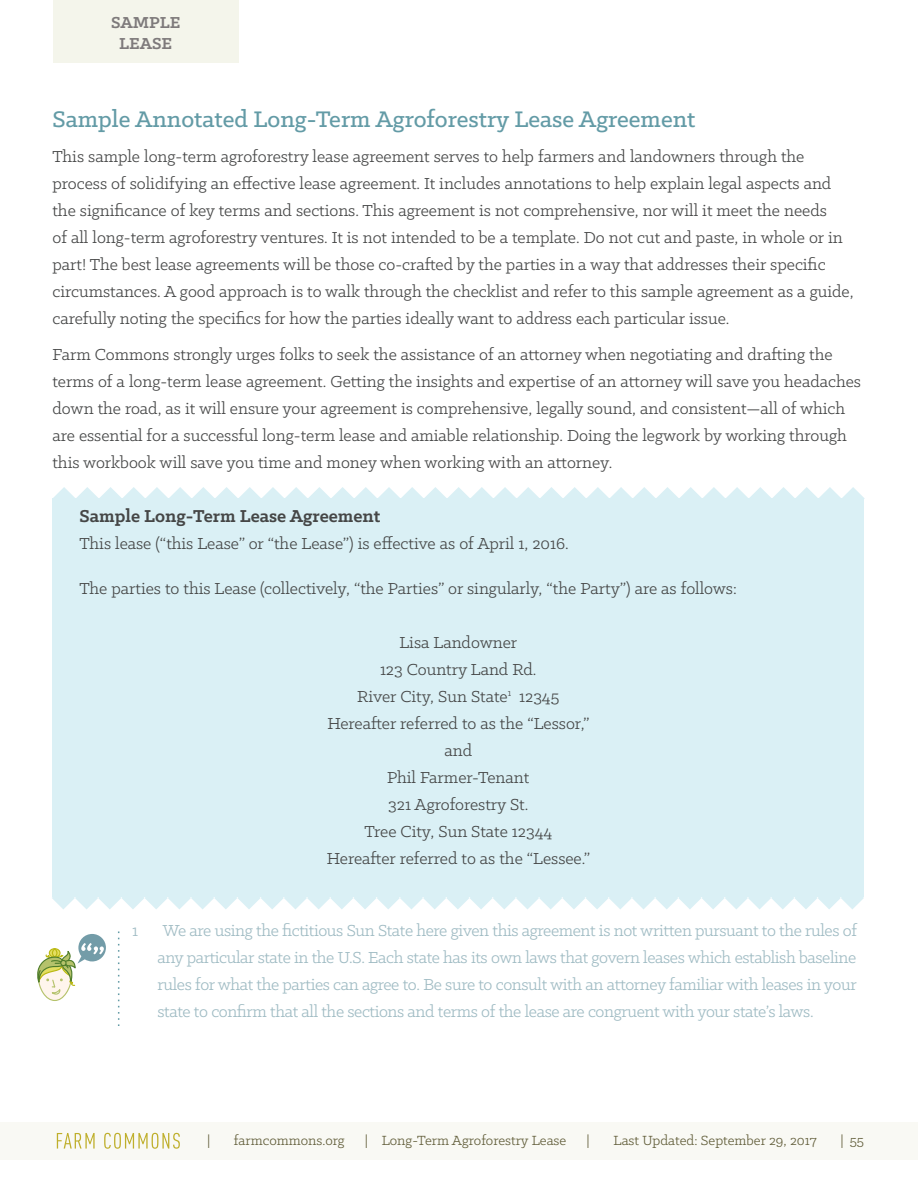
<style>
.page{position:relative;width:918px;height:1188px;background:#fff}
.page>*{position:absolute;margin:0;border:0;box-sizing:border-box;transform-origin:0 0}
.Subheading{font:500 25.5px "Klinic Slab";color:#639ba6}
.Subheading_x2{font:700 19.5px "Klinic Slab";color:#454646}
.Body_Copy{font:18px/27px "Klinic Slab";color:#454646}
.FOOTNOTE{font:18px/27px "Klinic Slab";letter-spacing:-.02em;color:#9fbbc3;text-align:justify}
.Body_COpy_blue_box{font:18px "Klinic Slab";color:#454646}
.SECTION{font:700 18px "Klinic Slab";color:#7e7a7b}
.t1{font:15px "Klinic Slab";color:#615d39}
</style>
<div class="page">
<div style="left:0;top:1122px;width:918px;height:37px;background:#f9f9f4"></div>
<div style="left:53px;top:1px;width:185px;height:62px;background:#f4f5eb"></div>
<svg style="left:57px;top:1133px;width:38px;height:16px"></svg>
<svg style="left:104px;top:1133px;width:76px;height:16px"></svg>
<div style="left:52px;top:499px;width:812px;height:398px;background:#daf0f5"></div>
<svg style="left:53px;top:487px;width:812px;height:12px"></svg>
<svg style="left:52px;top:897px;width:812px;height:12px"></svg>
<svg style="left:118px;top:932px;width:1px;height:94px"></svg>
<svg style="left:37px;top:934px;width:69px;height:67px"></svg>
<p class="SECTION" style="left:111px;top:11px;width:71px">SAMPLE</p>
<p class="SECTION" style="left:119px;top:32px;width:55px">LEASE</p>
<p class="Subheading" style="left:52px;top:103px;width:644px">Sample Annotated Long-Term Agroforestry Lease Agreement</p>
<p class="Body_Copy" style="left:52px;top:142px;width:803px">This sample long-term agroforestry lease agreement serves to help farmers and landowners through the process of solidifying an effective lease agreement. It includes annotations to help explain legal aspects and the significance of key terms and sections. This agreement is not comprehensive, nor will it meet the needs<br>of all long-term agroforestry ventures. It is not intended to be a template. Do not cut and paste, in whole or in part! The best lease agreements will be those co-crafted by the parties in a way that addresses their specific circumstances. A good approach is to walk through the checklist and refer to this sample agreement as a guide, carefully noting the specifics for how the parties ideally want to address each particular issue.</p>
<p class="Body_Copy" style="left:52px;top:340px;width:810px">Farm Commons strongly urges folks to seek the assistance of an attorney when negotiating and drafting the terms of a long-term lease agreement. Getting the insights and expertise of an attorney will save you headaches down the road, as it will ensure your agreement is comprehensive, legally sound, and consistent—all of which are essential for a successful long-term lease and amiable relationship. Doing the legwork by working through this workbook will save you time and money when working with an attorney.</p>
<p class="Subheading_x2" style="left:80px;top:503px;width:303px">Sample Long-Term Lease Agreement</p>
<p class="Body_COpy_blue_box" style="left:80px;top:532px;width:491px">This lease (“this Lease” or “the Lease”) is effective as of April 1, 2016.</p>
<p class="Body_COpy_blue_box" style="left:80px;top:577px;width:659px">The parties to this Lease (collectively, “the Parties” or singularly, “the Party”) are as follows:</p>
<p class="Body_Copy" style="left:399px;top:628px;width:119px">Lisa Landowner</p>
<p class="Body_Copy" style="left:380px;top:655px;width:158px">123 Country Land Rd.</p>
<p class="Body_Copy" style="left:357px;top:682px;width:204px">River City, Sun State<sup>1</sup> 12345</p>
<p class="Body_Copy" style="left:327px;top:709px;width:264px">Hereafter referred to as the “Lessor,”</p>
<p class="Body_Copy" style="left:444px;top:736px;width:29px">and</p>
<p class="Body_Copy" style="left:387px;top:763px;width:144px">Phil Farmer-Tenant</p>
<p class="Body_Copy" style="left:388px;top:790px;width:142px">321 Agroforestry St.</p>
<p class="Body_Copy" style="left:364px;top:817px;width:189px">Tree City, Sun State 12344</p>
<p class="Body_Copy" style="left:327px;top:844px;width:265px">Hereafter referred to as the “Lessee.”</p>
<p class="FOOTNOTE" style="left:132px;top:916px;width:7px">1</p>
<p class="FOOTNOTE" style="left:158px;top:916px;width:701px">We are using the fictitious Sun State here given this agreement is not written pursuant to the rules of any particular state in the U.S. Each state has its own laws that govern leases which establish baseline rules for what the parties can agree to. Be sure to consult with an attorney familiar with leases in your state to confirm that all the sections and terms of the lease are congruent with your state’s laws.</p>
<p class="t1" style="left:207px;top:1131px;width:5px">|</p>
<p class="t1" style="left:234px;top:1131px;width:112px">farmcommons.org</p>
<p class="t1" style="left:365px;top:1131px;width:203px">| Long-Term Agroforestry Lease</p>
<p class="t1" style="left:587px;top:1131px;width:5px">|</p>
<p class="t1" style="left:613px;top:1131px;width:205px">Last Updated: September 29, 2017</p>
<p class="t1" style="left:840px;top:1131px;width:25px">| 55</p>
</div>
